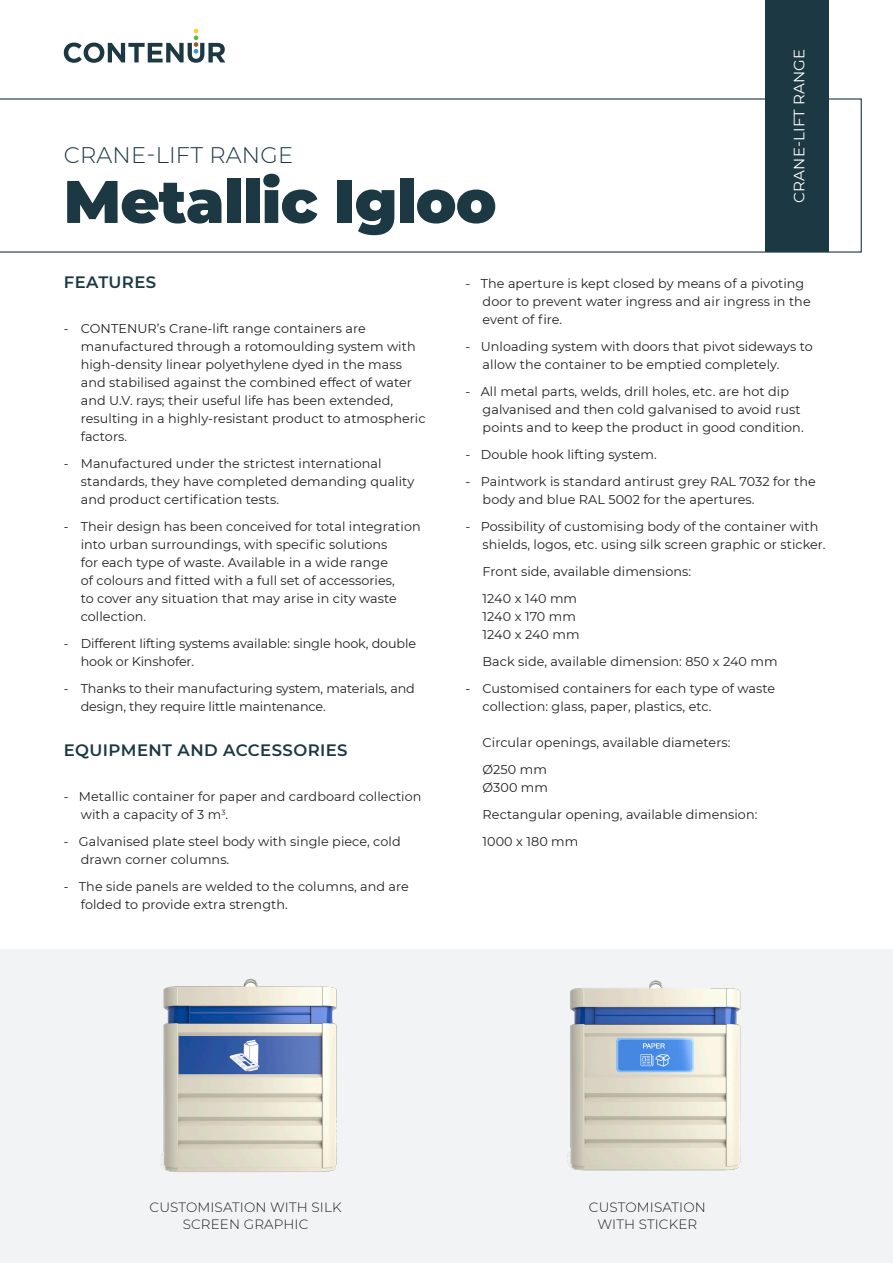
<style>
.page{position:relative;width:893px;height:1263px;background:#fff}
.page>*{position:absolute;margin:0;border:0;box-sizing:border-box;transform-origin:0 0}
.t1{font:900 60px "Montserrat";letter-spacing:-.01em;color:#1b3843}
.t2{font:300 22.5px "Montserrat";letter-spacing:.01em;color:#1b3843}
._03_Subtitulares{font:600 16.5px "Montserrat";letter-spacing:.025em;color:#1b3843}
.t3{font:15px "Montserrat";letter-spacing:.01em;color:#fff}
.t4{font:300 13.5px/16.2px "Montserrat";letter-spacing:.01em;color:#231f20;text-align:center}
._04_TEX_TAB{font:12.75px/18px "Montserrat";letter-spacing:.005em;color:#231f20}
</style>
<div class="page">
<svg style="left:64px;top:29px;width:161px;height:34px"></svg>
<svg style="left:0;top:98px;width:862px;height:155px"></svg>
<div style="left:765px;top:0;width:64px;height:252px;background:#1b3843"></div>
<div style="left:0;top:949px;width:893px;height:314px;background:#f2f3f4"></div>
<img style="left:160px;top:978px;width:177px;height:194px">
<img style="left:567px;top:980px;width:174px;height:191px">
<h2 class="t2" style="left:64px;top:140px;width:231px">CRANE-LIFT RANGE</h2>
<h1 class="t1" style="left:64px;top:157px;width:434px">Metallic Igloo</h1>
<p class="t3" style="left:789px;top:203px;width:155px;rotate:-90deg">CRANE-LIFT RANGE</p>
<p class="_03_Subtitulares" style="left:64px;top:270px;width:94px">FEATURES</p>
<p class="_04_TEX_TAB" style="left:81px;top:319px;width:346px;text-indent:-17px">‐ CONTENUR’s Crane-lift range containers are manufactured through a rotomoulding system with high-density linear polyethylene dyed in the mass and stabilised against the combined effect of water and U.V. rays; their useful life has been extended, resulting in a highly-resistant product to atmospheric factors.</p>
<p class="_04_TEX_TAB" style="left:81px;top:454px;width:335px;text-indent:-17px">‐ Manufactured under the strictest international standards, they have completed demanding quality and product certification tests.</p>
<p class="_04_TEX_TAB" style="left:81px;top:517px;width:341px;text-indent:-17px">‐ Their design has been conceived for total integration into urban surroundings, with specific solutions<br>for each type of waste. Available in a wide range<br>of colours and fitted with a full set of accessories,<br>to cover any situation that may arise in city waste collection.</p>
<p class="_04_TEX_TAB" style="left:81px;top:634px;width:337px;text-indent:-17px">‐ Different lifting systems available: single hook, double hook or Kinshofer.</p>
<p class="_04_TEX_TAB" style="left:81px;top:679px;width:336px;text-indent:-17px">‐ Thanks to their manufacturing system, materials, and design, they require little maintenance.</p>
<p class="_03_Subtitulares" style="left:64px;top:738px;width:285px">EQUIPMENT AND ACCESSORIES</p>
<p class="_04_TEX_TAB" style="left:81px;top:787px;width:342px;text-indent:-17px">- Metallic container for paper and cardboard collection with a capacity of 3 m<sup>3</sup>.</p>
<p class="_04_TEX_TAB" style="left:81px;top:832px;width:321px;text-indent:-17px">- Galvanised plate steel body with single piece, cold drawn corner columns.</p>
<p class="_04_TEX_TAB" style="left:81px;top:877px;width:330px;text-indent:-17px">- The side panels are welded to the columns, and are folded to provide extra strength.</p>
<p class="_04_TEX_TAB" style="left:483px;top:274px;width:330px;text-indent:-17px">- The aperture is kept closed by means of a pivoting door to prevent water ingress and air ingress in the event of fire.</p>
<p class="_04_TEX_TAB" style="left:483px;top:337px;width:332px;text-indent:-17px">- Unloading system with doors that pivot sideways to allow the container to be emptied completely.</p>
<p class="_04_TEX_TAB" style="left:483px;top:382px;width:323px;text-indent:-17px">- All metal parts, welds, drill holes, etc. are hot dip galvanised and then cold galvanised to avoid rust points and to keep the product in good condition.</p>
<p class="_04_TEX_TAB" style="left:466px;top:445px;width:193px">- Double hook lifting system.</p>
<p class="_04_TEX_TAB" style="left:483px;top:472px;width:335px;text-indent:-17px">- Paintwork is standard antirust grey RAL 7032 for the body and blue RAL 5002 for the apertures.</p>
<p class="_04_TEX_TAB" style="left:483px;top:517px;width:345px;text-indent:-17px">- Possibility of customising body of the container with shields, logos, etc. using silk screen graphic or sticker.</p>
<p class="_04_TEX_TAB" style="left:483px;top:562px;width:210px">Front side, available dimensions:</p>
<p class="_04_TEX_TAB" style="left:483px;top:589px;width:98px">1240 x 140 mm<br>1240 x 170 mm<br>1240 x 240 mm</p>
<p class="_04_TEX_TAB" style="left:483px;top:652px;width:296px">Back side, available dimension: 850 x 240 mm</p>
<p class="_04_TEX_TAB" style="left:483px;top:679px;width:294px;text-indent:-17px">‐ Customised containers for each type of waste collection: glass, paper, plastics, etc.</p>
<p class="_04_TEX_TAB" style="left:483px;top:733px;width:249px">Circular openings, available diameters:</p>
<p class="_04_TEX_TAB" style="left:483px;top:760px;width:67px">Ø250 mm<br>Ø300 mm</p>
<p class="_04_TEX_TAB" style="left:483px;top:805px;width:276px">Rectangular opening, available dimension:</p>
<p class="_04_TEX_TAB" style="left:483px;top:832px;width:97px">1000 x 180 mm</p>
<p class="t4" style="left:150px;top:1199px;width:193px">CUSTOMISATION WITH SILK<br>SCREEN GRAPHIC</p>
<p class="t4" style="left:589px;top:1199px;width:118px">CUSTOMISATION</p>
<p class="t4" style="left:598px;top:1215px;width:101px">WITH STICKER</p>
</div>
